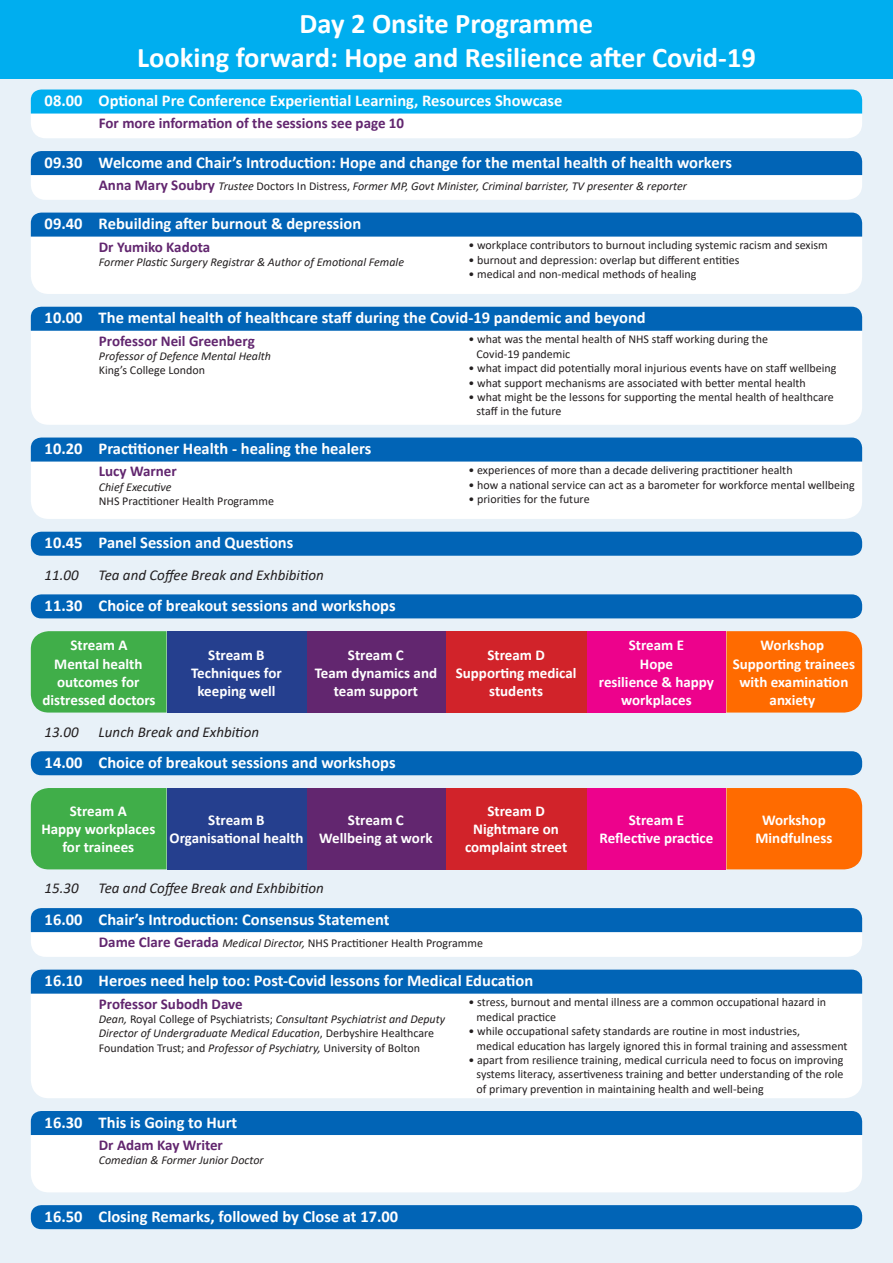
<style>
.page{position:relative;width:893px;height:1263px;background:#e8f1f8}
.page>*{position:absolute;margin:0;border:0;box-sizing:border-box;transform-origin:0 0}
.t1{font:700 28.5px "Calibri";color:#fff}
.t2{font:700 16.5px "Calibri";color:#fff}
.Speaker{font:700 15px/18px "Calibri";color:#fff;text-align:center}
.Speaker-2{font:700 15px "Calibri";color:#62266f}
.t3{font:italic 15px "Calibri";color:#231f20}
.Bullets{font:12px "Calibri";color:#231f20}
.Job_Title{font:italic 12px/14.4px "Calibri";color:#231f20}
.Speaker-3{font:italic 12px "Calibri";color:#231f20}
.Speaker-4{font:12px "Calibri";color:#231f20}
.Org{font:12px "Calibri";color:#231f20}
.s1{font-weight:700;font-style:normal;font-size:15px;color:#62266f}
.s2{font-style:normal}
.s3{font-weight:700;font-size:15px;color:#62266f}
.s4{font-style:italic}
</style>
<div class="page">
<div style="left:31px;top:237px;width:831px;height:57px;background:#fff"></div>
<div style="left:31px;top:213px;width:831px;height:24px;background:#0164b6"></div>
<div style="left:31px;top:532px;width:831px;height:24px;background:#0164b6;border-radius:11px"></div>
<div style="left:0;top:0;width:893px;height:79px;background:#00aeef"></div>
<svg style="left:31px;top:151px;width:831px;height:49px;background:#82b2db"></svg>
<div style="left:31px;top:331px;width:831px;height:94px;background:#fff"></div>
<div style="left:31px;top:307px;width:831px;height:24px;background:#0164b6"></div>
<div style="left:31px;top:594px;width:831px;height:24px;background:#0164b6;border-radius:11px"></div>
<div style="left:31px;top:751px;width:831px;height:24px;background:#0164b6;border-radius:11px"></div>
<svg style="left:31px;top:908px;width:831px;height:49px;background:#82b2db"></svg>
<div style="left:31px;top:1205px;width:831px;height:24px;background:#0164b6;border-radius:11px"></div>
<div style="left:31px;top:462px;width:831px;height:57px;background:#fff"></div>
<svg style="left:31px;top:437px;width:831px;height:25px;background:#0a69b8"></svg>
<div style="left:31px;top:1135px;width:831px;height:57px;background:#fff"></div>
<div style="left:31px;top:1111px;width:831px;height:24px;background:#0164b6"></div>
<div style="left:726px;top:631px;width:136px;height:81px;background:#ff6b00"></div>
<div style="left:586px;top:631px;width:140px;height:81px;background:#ed028c"></div>
<div style="left:446px;top:631px;width:140px;height:81px;background:#d1232a"></div>
<div style="left:306px;top:631px;width:140px;height:81px;background:#62266f"></div>
<div style="left:167px;top:631px;width:139px;height:81px;background:#253f8e"></div>
<div style="left:31px;top:631px;width:136px;height:81px;background:#40ae49"></div>
<div style="left:726px;top:788px;width:136px;height:81px;background:#ff6b00"></div>
<div style="left:586px;top:788px;width:140px;height:81px;background:#ed028c"></div>
<div style="left:446px;top:788px;width:140px;height:81px;background:#d1232a"></div>
<div style="left:306px;top:788px;width:140px;height:81px;background:#62266f"></div>
<div style="left:167px;top:788px;width:139px;height:81px;background:#253f8e"></div>
<div style="left:31px;top:788px;width:136px;height:81px;background:#40ae49"></div>
<svg style="left:31px;top:90px;width:831px;height:48px;background:#81d7f7"></svg>
<div style="left:31px;top:994px;width:831px;height:104px;background:#fff"></div>
<div style="left:31px;top:970px;width:831px;height:24px;background:#0164b6"></div>
<p class="t1" style="left:300px;top:3px;width:295px">Day 2 Onsite Programme</p>
<p class="t1" style="left:137px;top:38px;width:620px">Looking forward: Hope and Resilience after Covid-19</p>
<p class="t2" style="left:45px;top:89px;width:519px">08.00 Optional Pre Conference Experiential Learning, Resources Showcase</p>
<p class="Speaker-2" style="left:99px;top:113px;width:307px">For more information of the sessions see page 10</p>
<p class="t2" style="left:45px;top:151px;width:689px">09.30 Welcome and Chair’s Introduction: Hope and change for the mental health of health workers</p>
<p class="Speaker-3" style="left:99px;top:178px;width:590px"><span class="s1">Anna Mary Soubry</span> Trustee <span class="s2">Doctors In Distress,</span> Former MP, Govt Minister, Criminal barrister, TV presenter &amp; reporter</p>
<p class="t2" style="left:45px;top:212px;width:318px">09.40 Rebuilding after burnout &amp; depression</p>
<p class="Speaker-2" style="left:99px;top:236px;width:113px">Dr Yumiko Kadota</p>
<p class="Job_Title" style="left:99px;top:254px;width:307px">Former Plastic Surgery Registrar &amp; Author of Emotional Female</p>
<p class="Bullets" style="left:468px;top:237px;width:361px">• workplace contributors to burnout including systemic racism and sexism</p>
<p class="Bullets" style="left:468px;top:251px;width:272px">• burnout and depression: overlap but different entities</p>
<p class="Bullets" style="left:468px;top:266px;width:229px">• medical and non-medical methods of healing</p>
<p class="t2" style="left:45px;top:306px;width:603px">10.00 The mental health of healthcare staff during the Covid-19 pandemic and beyond</p>
<p class="Speaker-2" style="left:99px;top:330px;width:157px">Professor Neil Greenberg</p>
<p class="Job_Title" style="left:99px;top:348px;width:174px">Professor of Defence Mental Health</p>
<p class="Org" style="left:99px;top:362px;width:108px">King’s College London</p>
<p class="Bullets" style="left:468px;top:331px;width:301px">• what was the mental health of NHS staff working during the</p>
<p class="Bullets" style="left:477px;top:345px;width:95px">Covid-19 pandemic</p>
<p class="Bullets" style="left:468px;top:360px;width:370px">• what impact did potentially moral injurious events have on staff wellbeing</p>
<p class="Bullets" style="left:468px;top:374px;width:339px">• what support mechanisms are associated with better mental health</p>
<p class="Bullets" style="left:468px;top:389px;width:367px">• what might be the lessons for supporting the mental health of healthcare</p>
<p class="Bullets" style="left:477px;top:403px;width:86px">staff in the future</p>
<p class="t2" style="left:45px;top:437px;width:328px">10.20 Practitioner Health - healing the healers</p>
<p class="Speaker-2" style="left:99px;top:461px;width:79px">Lucy Warner</p>
<p class="Job_Title" style="left:99px;top:479px;width:74px">Chief Executive</p>
<p class="Org" style="left:99px;top:493px;width:177px">NHS Practitioner Health Programme</p>
<p class="t2" style="left:45px;top:531px;width:250px">10.45 Panel Session and Questions</p>
<p class="t3" style="left:45px;top:564px;width:36px">11.00</p>
<p class="t3" style="left:99px;top:564px;width:227px">Tea and Coffee Break and Exhbibition</p>
<p class="t2" style="left:45px;top:594px;width:352px">11.30 Choice of breakout sessions and workshops</p>
<p class="Speaker" style="left:71px;top:636px;width:59px">Stream A</p>
<p class="Speaker" style="left:43px;top:654px;width:115px">Mental health outcomes for distressed doctors</p>
<p class="Speaker" style="left:208px;top:645px;width:58px">Stream B</p>
<p class="Speaker" style="left:191px;top:663px;width:92px">Techniques for keeping well</p>
<p class="t3" style="left:45px;top:721px;width:36px">13.00</p>
<p class="t3" style="left:99px;top:721px;width:162px">Lunch Break and Exhbition</p>
<p class="Speaker" style="left:348px;top:645px;width:57px">Stream C</p>
<p class="Speaker" style="left:315px;top:663px;width:124px">Team dynamics and team support</p>
<p class="t2" style="left:45px;top:751px;width:352px">14.00 Choice of breakout sessions and workshops</p>
<p class="Speaker" style="left:70px;top:802px;width:59px">Stream A</p>
<p class="Speaker" style="left:41px;top:820px;width:115px">Happy workplaces</p>
<p class="Speaker" style="left:62px;top:838px;width:73px">for trainees</p>
<p class="Speaker" style="left:208px;top:811px;width:58px">Stream B</p>
<p class="Speaker" style="left:170px;top:829px;width:135px">Organisational health</p>
<p class="Speaker" style="left:348px;top:811px;width:57px">Stream C</p>
<p class="Speaker" style="left:319px;top:829px;width:115px">Wellbeing at work</p>
<p class="Bullets" style="left:468px;top:462px;width:326px">• experiences of more than a decade delivering practitioner health</p>
<p class="Bullets" style="left:468px;top:476px;width:388px">• how a national service can act as a barometer for workforce mental wellbeing</p>
<p class="Bullets" style="left:468px;top:491px;width:123px">• priorities for the future</p>
<p class="Speaker" style="left:487px;top:645px;width:59px">Stream D</p>
<p class="Speaker" style="left:456px;top:663px;width:122px">Supporting medical students</p>
<p class="Speaker" style="left:629px;top:636px;width:57px">Stream E</p>
<p class="Speaker" style="left:640px;top:654px;width:35px">Hope</p>
<p class="Speaker" style="left:599px;top:672px;width:117px">resilience &amp; happy workplaces</p>
<p class="Speaker" style="left:761px;top:636px;width:65px">Workshop</p>
<p class="Speaker" style="left:733px;top:654px;width:124px">Supporting trainees with examination anxiety</p>
<p class="Speaker" style="left:487px;top:802px;width:59px">Stream D</p>
<p class="Speaker" style="left:465px;top:820px;width:104px">Nightmare on complaint street</p>
<p class="Speaker" style="left:629px;top:811px;width:57px">Stream E</p>
<p class="Speaker" style="left:599px;top:829px;width:115px">Reflective practice</p>
<p class="Speaker" style="left:762px;top:811px;width:65px">Workshop</p>
<p class="Speaker" style="left:755px;top:829px;width:78px">Mindfulness</p>
<p class="t3" style="left:45px;top:878px;width:36px">15.30</p>
<p class="t3" style="left:99px;top:878px;width:227px">Tea and Coffee Break and Exhbibition</p>
<p class="t2" style="left:45px;top:907px;width:346px">16.00 Chair’s Introduction: Consensus Statement</p>
<p class="Speaker-4" style="left:99px;top:935px;width:386px"><span class="s3">Dame Clare Gerada</span> <span class="s4">Medical Director,</span> NHS Practitioner Health Programme</p>
<p class="t2" style="left:45px;top:969px;width:490px">16.10 Heroes need help too: Post-Covid lessons for Medical Education</p>
<p class="Speaker-2" style="left:99px;top:993px;width:145px">Professor Subodh Dave</p>
<p class="Job_Title" style="left:99px;top:1011px;width:348px">Dean, <span class="s2">Royal College of Psychiatrists;</span> Consultant Psychiatrist and Deputy<br>Director of Undergraduate Medical Education<span class="s2">, Derbyshire Healthcare<br>Foundation Trust; and</span> Professor of Psychiatry, <span class="s2">University of Bolton</span></p>
<p class="Bullets" style="left:468px;top:994px;width:359px">• stress, burnout and mental illness are a common occupational hazard in</p>
<p class="Bullets" style="left:477px;top:1008px;width:81px">medical practice</p>
<p class="Bullets" style="left:468px;top:1023px;width:333px">• while occupational safety standards are routine in most industries,</p>
<p class="Bullets" style="left:477px;top:1037px;width:372px">medical education has largely ignored this in formal training and assessment</p>
<p class="Bullets" style="left:468px;top:1051px;width:376px">• apart from resilience training, medical curricula need to focus on improving</p>
<p class="Bullets" style="left:477px;top:1066px;width:368px">systems literacy, assertiveness training and better understanding of the role</p>
<p class="Bullets" style="left:477px;top:1080px;width:289px">of primary prevention in maintaining health and well-being</p>
<p class="t2" style="left:45px;top:1110px;width:194px">16.30 This is Going to Hurt</p>
<p class="Speaker-2" style="left:99px;top:1134px;width:126px">Dr Adam Kay Writer</p>
<p class="Job_Title" style="left:99px;top:1152px;width:166px">Comedian &amp; Former Junior Doctor</p>
<p class="t2" style="left:45px;top:1204px;width:355px">16.50 Closing Remarks, followed by Close at 17.00</p>
</div>
